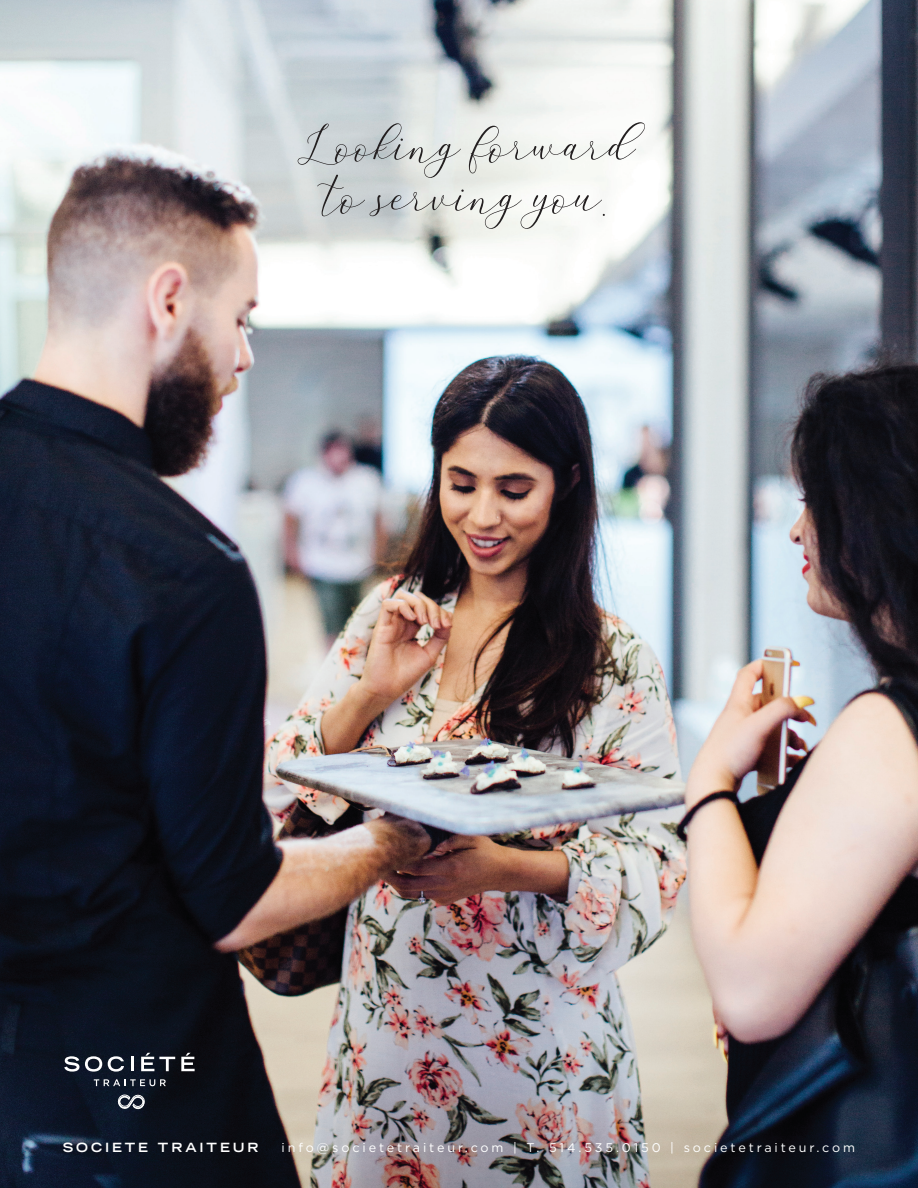
<style>
.page{position:relative;width:918px;height:1188px;background:#fff}
.page>*{position:absolute;margin:0;border:0;box-sizing:border-box;transform-origin:0 0}
.t1{font:52.5px/51px "Amstella";color:#231f20;text-align:center}
.t2{font:12.6px "Gotham";letter-spacing:.23em;color:#fff}
.t3{font:700 expanded 12.6px "Trade Gothic LH";letter-spacing:.23em;color:#fff}
</style>
<div class="page">
<img style="left:0;top:0;width:918px;height:1188px">
<svg style="left:64px;top:1056px;width:15px;height:16px"></svg>
<img style="left:85px;top:1006px;width:688px;height:80px">
<svg style="left:118px;top:1095px;width:27px;height:15px"></svg>
<h1 class="t1" style="left:296px;top:124px;width:341px">Looking forward to serving you.</h1>
<p class="t3" style="left:63px;top:1139px;width:197px">SOCIETE TRAITEUR</p>
<p class="t2" style="left:282px;top:1139px;width:575px">info@societetraiteur.com | T. 514.535.0150 | societetraiteur.com</p>
</div>
